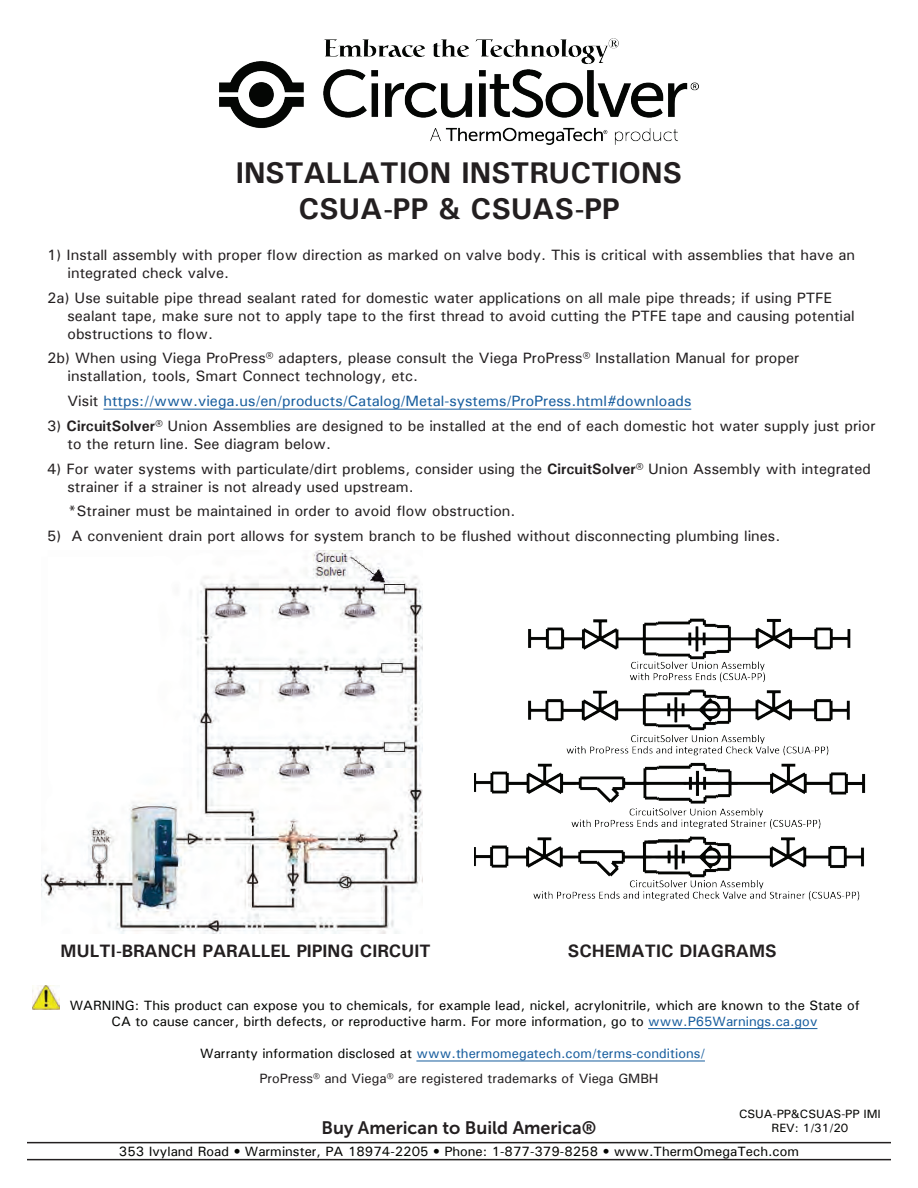
<style>
.page{position:relative;width:918px;height:1188px;background:#fff}
.page>*{position:absolute;margin:0;border:0;box-sizing:border-box;transform-origin:0 0}
.t1{font:700 30px/36px "Univers";color:#231f20;text-align:center}
.t2{font:700 18px "Univers";color:#231f20}
.t3{font:18px "Museo Sans 700";color:#231f20}
.t4{font:500 15px/18px "Univers";color:#231f20}
.t5{font:500 15px "Univers";color:#175d9e}
.t6{font:500 13.5px/16.2px "Univers";color:#040503;text-align:center}
.t7{font:500 13.5px "Univers";color:#175d9e}
.t8{font:500 13.5px "Univers";color:#231f20}
.t9{font:500 12px/14.4px "Univers";color:#040503;text-align:center}
.s1{color:#231f20}
.s2{font-weight:700}
.s3{color:#175d9e}
.s4{color:#040503}
</style>
<div class="page">
<hr style="left:27px;top:1159px;width:864px;height:1px;background:#231f20">
<hr style="left:27px;top:1142px;width:864px;height:1px;background:#231f20">
<hr style="left:103px;top:409px;width:588px;height:1px;background:#175d9e">
<img style="left:42px;top:551px;width:380px;height:382px">
<img style="left:220px;top:38px;width:478px;height:106px">
<img style="left:474px;top:618px;width:392px;height:283px">
<hr style="left:648px;top:1028px;width:169px;height:1px;background:#175d9e">
<hr style="left:416px;top:1061px;width:289px;height:1px;background:#175d9e">
<img style="left:32px;top:986px;width:28px;height:23px">
<h1 class="t1" style="left:236px;top:154px;width:448px">INSTALLATION INSTRUCTIONS<br>CSUA-PP &amp; CSUAS-PP</h1>
<p class="t4" style="left:68px;top:246px;width:789px;text-indent:-20px">1) Install assembly with proper flow direction as marked on valve body. This is critical with assemblies that have an integrated check valve.</p>
<p class="t4" style="left:68px;top:288px;width:789px;text-indent:-20px">2a) Use suitable pipe thread sealant rated for domestic water applications on all male pipe threads; if using PTFE sealant tape, make sure not to apply tape to the first thread to avoid cutting the PTFE tape and causing potential obstructions to flow.</p>
<p class="t4" style="left:68px;top:349px;width:733px;text-indent:-20px">2b) When using Viega ProPress® adapters, please consult the Viega ProPress® Installation Manual for proper installation, tools, Smart Connect technology, etc.</p>
<p class="t5" style="left:68px;top:392px;width:625px"><span class="s1">Visit</span> https://www.viega.us/en/products/Catalog/Metal-systems/ProPress.html#downloads</p>
<p class="t4" style="left:68px;top:417px;width:810px;text-indent:-20px">3) <span class="s2">CircuitSolver®</span> Union Assemblies are designed to be installed at the end of each domestic hot water supply just prior to the return line. See diagram below.</p>
<p class="t4" style="left:67px;top:459px;width:805px;text-indent:-20px">4) For water systems with particulate/dirt problems, consider using the <span class="s2">CircuitSolver®</span> Union Assembly with integrated strainer if a strainer is not already used upstream.</p>
<p class="t4" style="left:67px;top:502px;width:450px">*Strainer must be maintained in order to avoid flow obstruction.</p>
<p class="t4" style="left:47px;top:527px;width:735px">5) A convenient drain port allows for system branch to be flushed without disconnecting plumbing lines.</p>
<p class="t2" style="left:61px;top:940px;width:372px">MULTI-BRANCH PARALLEL PIPING CIRCUIT</p>
<p class="t2" style="left:568px;top:940px;width:211px">SCHEMATIC DIAGRAMS</p>
<p class="t6" style="left:70px;top:997px;width:792px">WARNING: This product can expose you to chemicals, for example lead, nickel, acrylonitrile, which are known to the State of<br>CA to cause cancer, birth defects, or reproductive harm. For more information, go to <span class="s3">www.P65Warnings.ca.gov</span></p>
<p class="t7" style="left:200px;top:1045px;width:506px"><span class="s4">Warranty information disclosed at</span> www.thermomegatech.com/terms-conditions/</p>
<p class="t8" style="left:259px;top:1069px;width:401px">ProPress® and Viega® are registered trademarks of Viega GMBH</p>
<p class="t3" style="left:322px;top:1118px;width:276px">Buy American to Build America®</p>
<p class="t9" style="left:739px;top:1106px;width:143px">CSUA-PP&amp;CSUAS-PP IMI<br>REV: 1/31/20</p>
<p class="t6" style="left:119px;top:1143px;width:682px">353 Ivyland Road • Warminster, PA 18974-2205 • Phone: 1-877-379-8258 • www.ThermOmegaTech.com</p>
</div>
